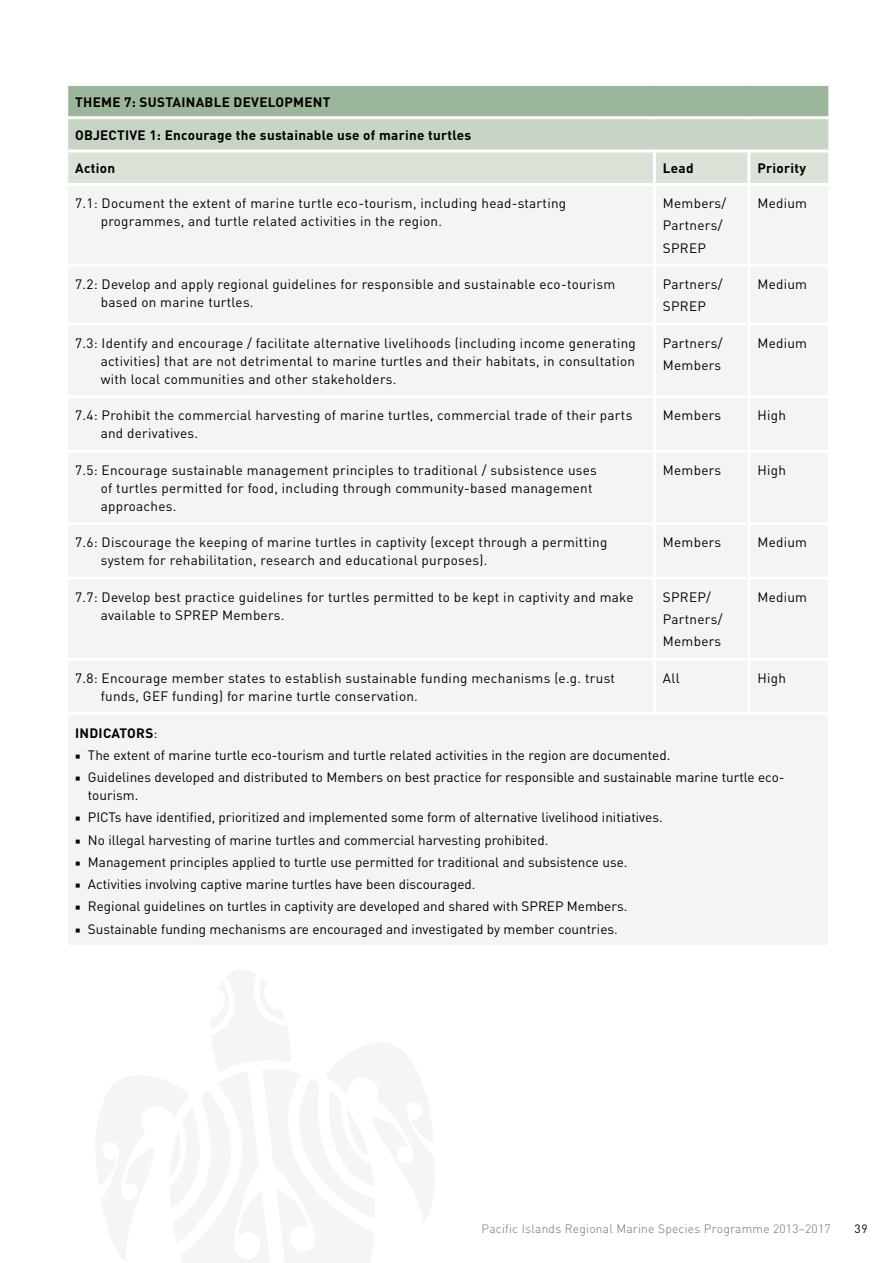
<style>
.page{position:relative;width:893px;height:1263px;background:#fff}
.page>*{position:absolute;margin:0;border:0;box-sizing:border-box;transform-origin:0 0}
.t1{font:13.5px/18px "DIN";letter-spacing:.02em;color:#000}
.t2{font:13.5px/18px "DIN";color:#000}
.t3{font:700 13.5px "DIN";letter-spacing:.02em;color:#000}
.t4{font:300 12px "DIN";letter-spacing:.02em;color:#6d6e71}
.t5{font:12px "DIN";color:#000}
.s1{font-weight:400}
.s2{font-family:"Minion Pro"}
</style>
<div class="page">
<div style="left:67px;top:84px;width:763px;height:34px;background:#9cb69b"></div>
<div style="left:67px;top:118px;width:763px;height:33px;background:#c8d5c6"></div>
<div style="left:68px;top:153px;width:760px;height:30px;background:#dbe3d9"></div>
<div style="left:68px;top:186px;width:760px;height:759px;background:#f2f5f2"></div>
<hr style="left:653px;top:153px;width:3px;height:30px;background:#fff">
<hr style="left:747px;top:153px;width:3px;height:30px;background:#fff">
<hr style="left:653px;top:186px;width:3px;height:78px;background:#fff">
<hr style="left:747px;top:186px;width:3px;height:78px;background:#fff">
<hr style="left:65px;top:264px;width:589px;height:3px;background:#fff">
<hr style="left:654px;top:264px;width:95px;height:3px;background:#fff">
<hr style="left:653px;top:267px;width:3px;height:56px;background:#fff">
<hr style="left:749px;top:264px;width:82px;height:3px;background:#fff">
<hr style="left:747px;top:267px;width:3px;height:56px;background:#fff">
<hr style="left:65px;top:323px;width:589px;height:3px;background:#fff">
<hr style="left:654px;top:323px;width:95px;height:3px;background:#fff">
<hr style="left:653px;top:326px;width:3px;height:69px;background:#fff">
<hr style="left:749px;top:323px;width:82px;height:3px;background:#fff">
<hr style="left:747px;top:326px;width:3px;height:69px;background:#fff">
<hr style="left:65px;top:395px;width:589px;height:3px;background:#fff">
<hr style="left:654px;top:395px;width:95px;height:3px;background:#fff">
<hr style="left:653px;top:398px;width:3px;height:52px;background:#fff">
<hr style="left:749px;top:395px;width:82px;height:3px;background:#fff">
<hr style="left:747px;top:398px;width:3px;height:52px;background:#fff">
<hr style="left:65px;top:450px;width:589px;height:3px;background:#fff">
<hr style="left:654px;top:450px;width:95px;height:3px;background:#fff">
<hr style="left:653px;top:453px;width:3px;height:69px;background:#fff">
<hr style="left:749px;top:450px;width:82px;height:3px;background:#fff">
<hr style="left:747px;top:453px;width:3px;height:69px;background:#fff">
<hr style="left:65px;top:522px;width:589px;height:3px;background:#fff">
<hr style="left:654px;top:522px;width:95px;height:3px;background:#fff">
<hr style="left:653px;top:525px;width:3px;height:52px;background:#fff">
<hr style="left:749px;top:522px;width:82px;height:3px;background:#fff">
<hr style="left:747px;top:525px;width:3px;height:52px;background:#fff">
<hr style="left:65px;top:577px;width:589px;height:3px;background:#fff">
<hr style="left:654px;top:577px;width:95px;height:3px;background:#fff">
<hr style="left:653px;top:580px;width:3px;height:78px;background:#fff">
<hr style="left:749px;top:577px;width:82px;height:3px;background:#fff">
<hr style="left:747px;top:580px;width:3px;height:78px;background:#fff">
<hr style="left:65px;top:658px;width:589px;height:3px;background:#fff">
<hr style="left:654px;top:658px;width:95px;height:3px;background:#fff">
<hr style="left:653px;top:661px;width:3px;height:51px;background:#fff">
<hr style="left:749px;top:658px;width:82px;height:3px;background:#fff">
<hr style="left:747px;top:661px;width:3px;height:51px;background:#fff">
<hr style="left:65px;top:712px;width:589px;height:3px;background:#fff">
<hr style="left:654px;top:712px;width:95px;height:3px;background:#fff">
<hr style="left:749px;top:712px;width:82px;height:3px;background:#fff">
<hr style="left:65px;top:83px;width:589px;height:3px;background:#fff">
<hr style="left:65px;top:86px;width:3px;height:30px;background:#fff">
<hr style="left:654px;top:83px;width:95px;height:3px;background:#fff">
<hr style="left:749px;top:83px;width:82px;height:3px;background:#fff">
<hr style="left:828px;top:86px;width:3px;height:30px;background:#fff">
<hr style="left:65px;top:116px;width:589px;height:3px;background:#fff">
<hr style="left:65px;top:119px;width:3px;height:31px;background:#fff">
<hr style="left:654px;top:116px;width:95px;height:3px;background:#fff">
<hr style="left:749px;top:116px;width:82px;height:3px;background:#fff">
<hr style="left:828px;top:119px;width:3px;height:31px;background:#fff">
<hr style="left:65px;top:150px;width:589px;height:3px;background:#fff">
<hr style="left:654px;top:150px;width:95px;height:3px;background:#fff">
<hr style="left:749px;top:150px;width:82px;height:3px;background:#fff">
<svg style="left:95px;top:970px;width:340px;height:293px"></svg>
<p class="t3" style="left:75px;top:93px;width:257px">THEME 7: SUSTAINABLE DEVELOPMENT</p>
<p class="t3" style="left:75px;top:126px;width:398px">OBJECTIVE 1: Encourage the sustainable use of marine turtles</p>
<p class="t3" style="left:75px;top:160px;width:41px">Action</p>
<p class="t3" style="left:663px;top:160px;width:32px">Lead</p>
<p class="t3" style="left:757px;top:160px;width:50px">Priority</p>
<p class="t1" style="left:101px;top:194px;width:467px;text-indent:-26px">7.1: Document the extent of marine turtle eco-tourism, including head-starting programmes, and turtle related activities in the region.</p>
<p class="t1" style="left:663px;top:192px;width:65px;line-height:22.2px">Members/<br>Partners/<br>SPREP</p>
<p class="t1" style="left:757px;top:194px;width:51px">Medium</p>
<p class="t1" style="left:101px;top:275px;width:516px;text-indent:-26px">7.2: Develop and apply regional guidelines for responsible and sustainable eco-tourism based on marine turtles.</p>
<p class="t1" style="left:663px;top:273px;width:61px;line-height:22.2px">Partners/<br>SPREP</p>
<p class="t1" style="left:757px;top:275px;width:51px">Medium</p>
<p class="t1" style="left:101px;top:334px;width:537px;text-align:justify;text-indent:-26px">7.3: Identify and encourage / facilitate alternative livelihoods (including income generating activities) that are not detrimental to marine turtles and their habitats, in consultation with local communities and other stakeholders.</p>
<p class="t1" style="left:663px;top:332px;width:61px;line-height:22.2px">Partners/<br>Members</p>
<p class="t1" style="left:757px;top:334px;width:51px">Medium</p>
<p class="t1" style="left:101px;top:406px;width:533px;text-indent:-26px">7.4: Prohibit the commercial harvesting of marine turtles, commercial trade of their parts and derivatives.</p>
<p class="t1" style="left:663px;top:406px;width:60px">Members</p>
<p class="t1" style="left:757px;top:406px;width:30px">High</p>
<p class="t1" style="left:101px;top:461px;width:498px;text-indent:-26px">7.5: Encourage sustainable management principles to traditional / subsistence uses of turtles permitted for food, including through community-based management approaches.</p>
<p class="t1" style="left:663px;top:461px;width:60px">Members</p>
<p class="t1" style="left:757px;top:461px;width:30px">High</p>
<p class="t1" style="left:101px;top:533px;width:508px;text-indent:-26px">7.6: Discourage the keeping of marine turtles in captivity (except through a permitting system for rehabilitation, research and educational purposes).</p>
<p class="t1" style="left:663px;top:533px;width:60px">Members</p>
<p class="t1" style="left:757px;top:533px;width:51px">Medium</p>
<p class="t1" style="left:101px;top:588px;width:534px;text-indent:-26px">7.7: Develop best practice guidelines for turtles permitted to be kept in captivity and make available to SPREP Members.</p>
<p class="t1" style="left:663px;top:585px;width:61px;line-height:22.2px">SPREP/<br>Partners/<br>Members</p>
<p class="t1" style="left:757px;top:588px;width:51px">Medium</p>
<p class="t1" style="left:101px;top:669px;width:516px;text-indent:-26px">7.8: Encourage member states to establish sustainable funding mechanisms (e.g. trust funds, GEF funding) for marine turtle conservation.</p>
<p class="t1" style="left:663px;top:669px;width:18px">All</p>
<p class="t1" style="left:757px;top:669px;width:30px">High</p>
<p class="t3" style="left:75px;top:724px;width:84px">INDICATORS<span class="s1">:</span></p>
<p class="t2" style="left:75px;top:746px;width:597px"><span class="s2">■</span> The extent of marine turtle eco-tourism and turtle related activities in the region are documented.</p>
<p class="t2" style="left:88px;top:768px;width:698px;text-indent:-13px"><span class="s2">■</span> Guidelines developed and distributed to Members on best practice for responsible and sustainable marine turtle eco&shy;tourism.</p>
<p class="t2" style="left:75px;top:808px;width:589px"><span class="s2">■</span> PICTs have identified, prioritized and implemented some form of alternative livelihood initiatives.</p>
<p class="t2" style="left:75px;top:830px;width:475px"><span class="s2">■</span> No illegal harvesting of marine turtles and commercial harvesting prohibited.</p>
<p class="t2" style="left:75px;top:853px;width:554px"><span class="s2">■</span> Management principles applied to turtle use permitted for traditional and subsistence use.</p>
<p class="t2" style="left:75px;top:875px;width:402px"><span class="s2">■</span> Activities involving captive marine turtles have been discouraged.</p>
<p class="t2" style="left:75px;top:897px;width:554px"><span class="s2">■</span> Regional guidelines on turtles in captivity are developed and shared with SPREP Members.</p>
<p class="t2" style="left:75px;top:919px;width:544px"><span class="s2">■</span> Sustainable funding mechanisms are encouraged and investigated by member countries.</p>
<p class="t4" style="left:482px;top:1221px;width:351px">Pacific Islands Regional Marine Species Programme 2013–2017</p>
<p class="t5" style="left:854px;top:1221px;width:15px">39</p>
</div>
